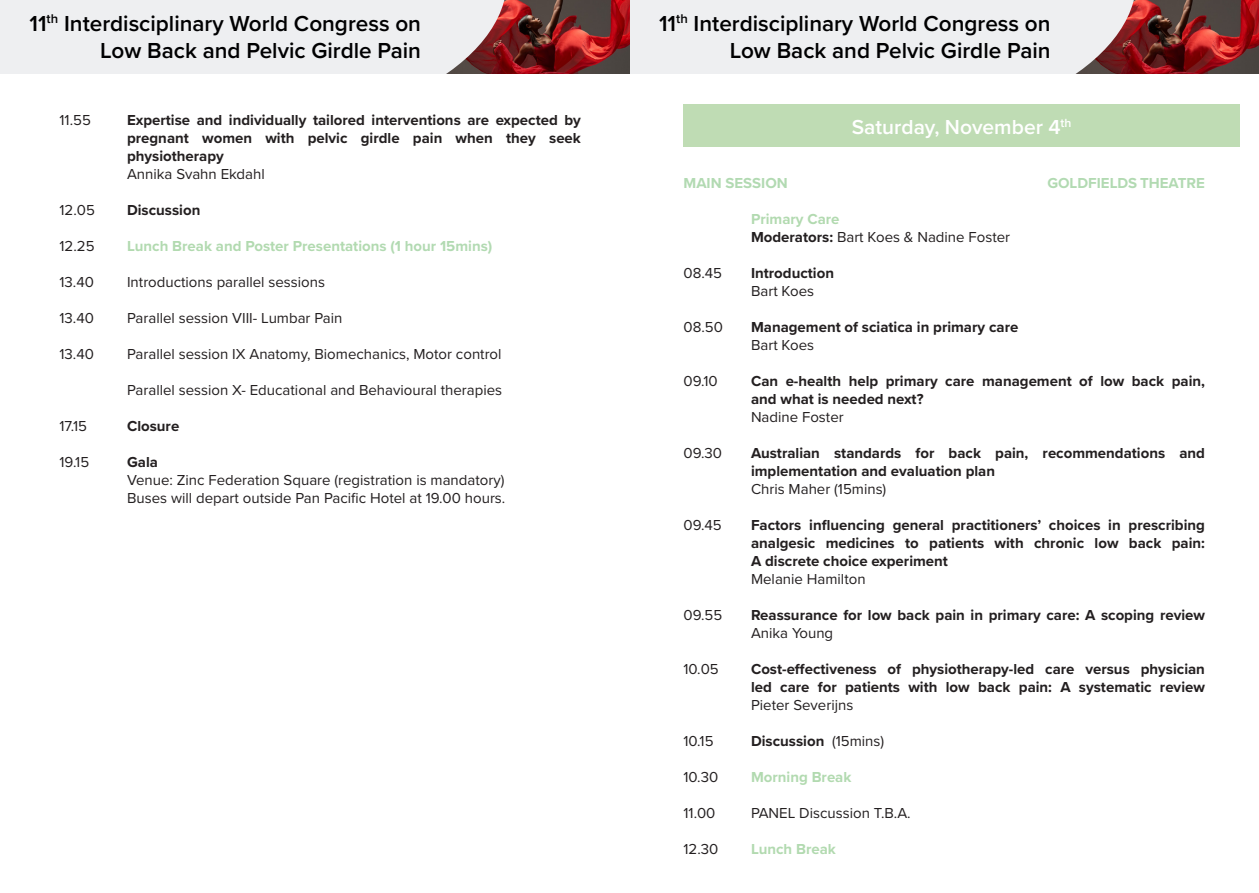
<style>
.page{position:relative;width:1259px;height:893px;background:#fff}
.page>*{position:absolute;margin:0;border:0;box-sizing:border-box;transform-origin:0 0}
.t1{font:600 22.5px/27px "Proxima Nova";color:#000001;text-align:right}
.t2{font:600 21px "Proxima Nova";color:#fff}
.t3{font:700 15px "Proxima Nova";color:#231f20}
.t4{font:15px "Proxima Nova";color:#231f20}
.t5{font:700 15px "Proxima Nova";color:#b2dab0}
.t6{font:700 15px "Proxima Nova";color:#b2dab2}
.s1{color:#b2dab2}
.s2{font-weight:700}
.s3{font-weight:400}
</style>
<div class="page">
<img style="left:1136px;top:0;width:123px;height:74px">
<div style="left:629px;top:0;width:507px;height:74px;background:#eeeff1"></div>
<img style="left:507px;top:0;width:122px;height:74px">
<div style="left:0;top:0;width:507px;height:74px;background:#eeeff1"></div>
<div style="left:683px;top:104px;width:556px;height:43px;background:#bfdcb4"></div>
<h1 class="t1" style="left:30px;top:9px;width:393px">11<sup>th</sup> Interdisciplinary World Congress on<br>Low Back and Pelvic Girdle Pain</h1>
<h1 class="t1" style="left:659px;top:9px;width:393px">11<sup>th</sup> Interdisciplinary World Congress on<br>Low Back and Pelvic Girdle Pain</h1>
<p class="t4" style="left:60px;top:108px;width:33px">11.55</p>
<p class="t3" style="left:127px;top:108px;width:455px">Expertise and individually tailored interventions are expected by</p>
<p class="t3" style="left:127px;top:126px;width:455px">pregnant women with pelvic girdle pain when they seek</p>
<p class="t3" style="left:127px;top:144px;width:98px">physiotherapy</p>
<p class="t4" style="left:127px;top:162px;width:139px">Annika Svahn Ekdahl</p>
<p class="t4" style="left:60px;top:198px;width:37px">12.05</p>
<p class="t3" style="left:127px;top:198px;width:75px">Discussion</p>
<p class="t4" style="left:60px;top:234px;width:37px">12.25</p>
<p class="t5" style="left:127px;top:234px;width:367px">Lunch Break and Poster Presentation<span class="s1">s (1 hour 15mins)</span></p>
<p class="t4" style="left:60px;top:270px;width:36px">13.40</p>
<p class="t4" style="left:127px;top:270px;width:199px">Introductions parallel sessions</p>
<p class="t4" style="left:60px;top:306px;width:36px">13.40</p>
<p class="t4" style="left:127px;top:306px;width:217px">Parallel session VIII- Lumbar Pain</p>
<p class="t4" style="left:60px;top:342px;width:36px">13.40</p>
<p class="t4" style="left:127px;top:342px;width:376px">Parallel session IX Anatomy, Biomechanics, Motor control</p>
<p class="t4" style="left:127px;top:378px;width:376px">Parallel session X- Educational and Behavioural therapies</p>
<p class="t4" style="left:60px;top:414px;width:29px">17.15</p>
<p class="t3" style="left:127px;top:414px;width:54px">Closure</p>
<p class="t4" style="left:60px;top:450px;width:31px">19.15</p>
<p class="t3" style="left:127px;top:450px;width:32px">Gala</p>
<p class="t4" style="left:127px;top:468px;width:379px">Venue: Zinc Federation Square (registration is mandatory)</p>
<p class="t4" style="left:127px;top:486px;width:380px">Buses will depart outside Pan Pacific Hotel at 19.00 hours.</p>
<p class="t2" style="left:852px;top:111px;width:221px">Saturday, November 4<sup>th</sup></p>
<p class="t6" style="left:683px;top:172px;width:106px">MAIN SESSION</p>
<p class="t6" style="left:1047px;top:172px;width:159px">GOLDFIELDS THEATRE</p>
<p class="t5" style="left:751px;top:208px;width:90px">Primary Care</p>
<p class="t4" style="left:751px;top:226px;width:261px"><span class="s2">Moderators:</span> Bart Koes &amp; Nadine Foster</p>
<p class="t4" style="left:683px;top:262px;width:40px">08.45</p>
<p class="t3" style="left:751px;top:262px;width:84px">Introduction</p>
<p class="t4" style="left:751px;top:280px;width:65px">Bart Koes</p>
<p class="t4" style="left:683px;top:316px;width:41px">08.50</p>
<p class="t3" style="left:751px;top:316px;width:269px">Management of sciatica in primary care</p>
<p class="t4" style="left:751px;top:334px;width:65px">Bart Koes</p>
<p class="t4" style="left:683px;top:370px;width:36px">09.10</p>
<p class="t3" style="left:751px;top:370px;width:455px">Can e-health help primary care management of low back pain,</p>
<p class="t3" style="left:751px;top:388px;width:174px">and what is needed next?</p>
<p class="t4" style="left:751px;top:406px;width:94px">Nadine Foster</p>
<p class="t4" style="left:683px;top:442px;width:40px">09.30</p>
<p class="t3" style="left:751px;top:442px;width:455px">Australian standards for back pain, recommendations and</p>
<p class="t3" style="left:751px;top:460px;width:246px">implementation and evaluation plan</p>
<p class="t4" style="left:751px;top:478px;width:137px">Chris Maher (15mins)</p>
<p class="t4" style="left:683px;top:514px;width:40px">09.45</p>
<p class="t3" style="left:751px;top:514px;width:455px">Factors influencing general practitioners’ choices in prescribing</p>
<p class="t3" style="left:751px;top:532px;width:455px">analgesic medicines to patients with chronic low back pain:</p>
<p class="t3" style="left:751px;top:550px;width:198px">A discrete choice experiment</p>
<p class="t4" style="left:751px;top:568px;width:116px">Melanie Hamilton</p>
<p class="t4" style="left:683px;top:604px;width:40px">09.55</p>
<p class="t3" style="left:751px;top:604px;width:455px">Reassurance for low back pain in primary care: A scoping review</p>
<p class="t4" style="left:751px;top:622px;width:84px">Anika Young</p>
<p class="t4" style="left:683px;top:658px;width:37px">10.05</p>
<p class="t3" style="left:751px;top:658px;width:455px">Cost-effectiveness of physiotherapy-led care versus physician</p>
<p class="t3" style="left:751px;top:676px;width:455px">led care for patients with low back pain: A systematic review</p>
<p class="t4" style="left:751px;top:694px;width:104px">Pieter Severijns</p>
<p class="t4" style="left:683px;top:730px;width:32px">10.15</p>
<p class="t3" style="left:751px;top:730px;width:135px">Discussion <span class="s3">(15mins)</span></p>
<p class="t4" style="left:683px;top:766px;width:36px">10.30</p>
<p class="t5" style="left:751px;top:766px;width:102px">Morning Break</p>
<p class="t4" style="left:683px;top:802px;width:33px">11.00</p>
<p class="t4" style="left:751px;top:802px;width:161px">PANEL Discussion T.B.A.</p>
<p class="t4" style="left:683px;top:838px;width:36px">12.30</p>
<p class="t5" style="left:751px;top:838px;width:86px">Lunch Break</p>
</div>
